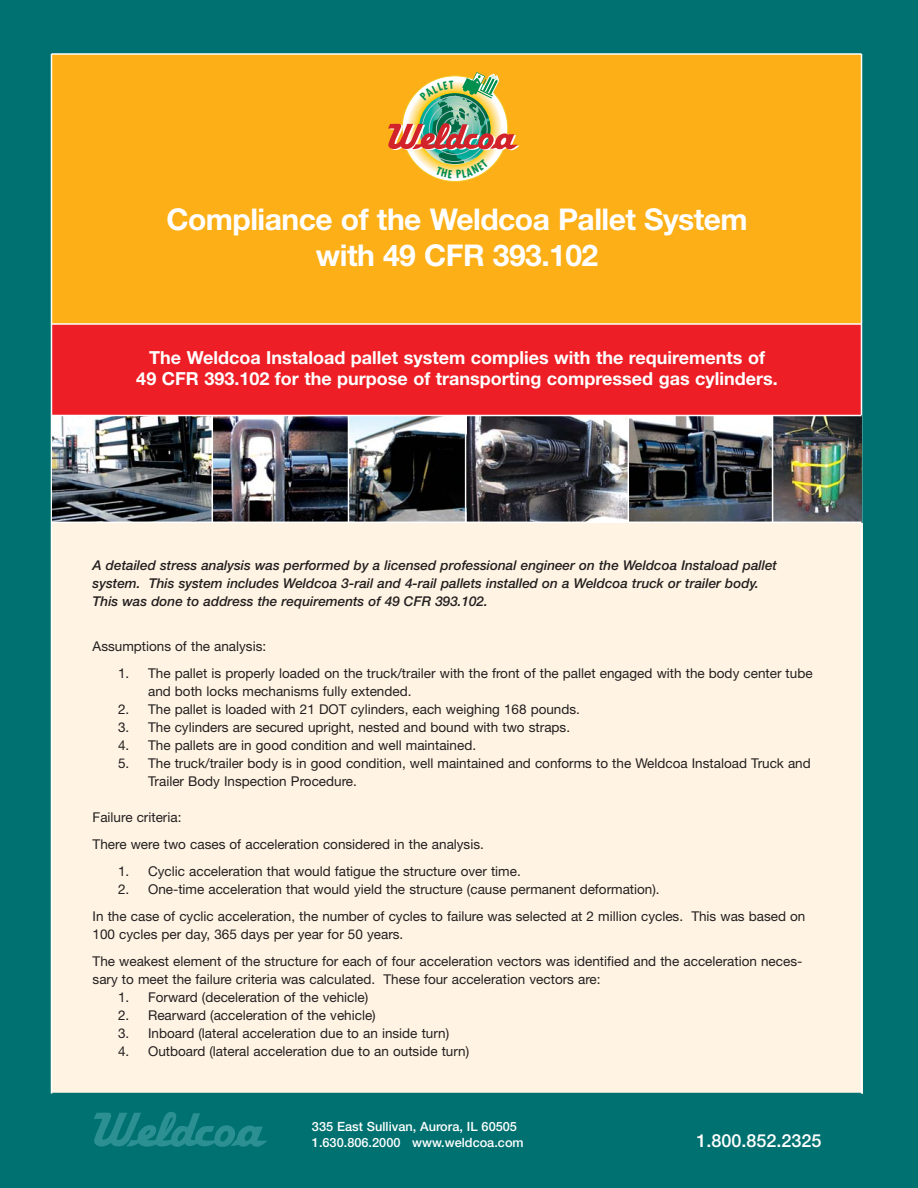
<style>
.page{position:relative;width:918px;height:1188px;background:#007171}
.page>*{position:absolute;margin:0;border:0;box-sizing:border-box;transform-origin:0 0}
.t1{font:700 30px/36px "Helvetica Neue";letter-spacing:-.015em;color:#fff;text-align:center}
.t2{font:700 18px/21.6px "Helvetica Neue";color:#fff;text-align:center}
.t3{font:500 18px "Helvetica Neue";color:#fff}
.t4{font:13.5px/27px "Helvetica Neue";color:#231f20}
.t5{font:italic 500 13.5px/18px "Helvetica Neue";color:#231f20}
.t6{font:500 12.75px/16.5px "Helvetica Neue";color:#fff}
</style>
<div class="page">
<div style="left:51px;top:324px;width:811px;height:92px;background:#ed1e25"></div>
<div style="left:52px;top:524px;width:810px;height:570px;background:#fff4e3"></div>
<svg style="left:94px;top:1112px;width:173px;height:35px"></svg>
<hr style="left:52px;top:1093px;width:810px;height:1px;background:#007171">
<div style="left:51px;top:54px;width:811px;height:270px;background:#fcaf17"></div>
<hr style="left:51px;top:323px;width:810px;height:2px;background:#fff">
<hr style="left:51px;top:53px;width:810px;height:2px;background:#fff">
<hr style="left:51px;top:54px;width:1px;height:1040px;background:#fff">
<hr style="left:861px;top:54px;width:1px;height:1040px;background:#fff">
<img style="left:350px;top:416px;width:511px;height:106px">
<img style="left:53px;top:416px;width:159px;height:106px">
<img style="left:214px;top:417px;width:134px;height:105px">
<hr style="left:51px;top:415px;width:810px;height:1px;background:#fff">
<hr style="left:51px;top:522px;width:810px;height:1px;background:#fff">
<hr style="left:772px;top:416px;width:1px;height:106px;background:#fff">
<hr style="left:212px;top:416px;width:1px;height:106px;background:#fff">
<hr style="left:348px;top:416px;width:1px;height:106px;background:#fff">
<hr style="left:465px;top:416px;width:1px;height:106px;background:#fff">
<hr style="left:628px;top:416px;width:1px;height:106px;background:#fff">
<img style="left:388px;top:72px;width:132px;height:106px">
<h1 class="t1" style="left:166px;top:204px;width:583px">Compliance of the Weldcoa Pallet System with 49 CFR 393.102</h1>
<h2 class="t2" style="left:136px;top:348px;width:643px">The Weldcoa Instaload pallet system complies with the requirements of<br>49 CFR 393.102 for the purpose of transporting compressed gas cylinders.</h2>
<p class="t5" style="left:93px;top:557px;width:686px">A detailed stress analysis was performed by a licensed professional engineer on the Weldcoa Instaload pallet system. This system includes Weldcoa 3-rail and 4-rail pallets installed on a Weldcoa truck or trailer body.<br>This was done to address the requirements of 49 CFR 393.102.</p>
<p class="t4" style="left:93px;top:634px;width:175px">Assumptions of the analysis:</p>
<p class="t4" style="left:148px;top:665px;width:666px;line-height:18px;text-indent:-30px">1. The pallet is properly loaded on the truck/trailer with the front of the pallet engaged with the body center tube and both locks mechanisms fully extended.</p>
<p class="t4" style="left:118px;top:697px;width:463px">2. The pallet is loaded with 21 DOT cylinders, each weighing 168 pounds.</p>
<p class="t4" style="left:118px;top:715px;width:453px">3. The cylinders are secured upright, nested and bound with two straps.</p>
<p class="t4" style="left:118px;top:733px;width:359px">4. The pallets are in good condition and well maintained.</p>
<p class="t4" style="left:148px;top:755px;width:664px;line-height:18px;text-indent:-30px">5. The truck/trailer body is in good condition, well maintained and conforms to the Weldcoa Instaload Truck and<br>Trailer Body Inspection Procedure.</p>
<p class="t4" style="left:93px;top:805px;width:393px">Failure criteria:<br>There were two cases of acceleration considered in the analysis.</p>
<p class="t4" style="left:118px;top:859px;width:404px">1. Cyclic acceleration that would fatigue the structure over time.</p>
<p class="t4" style="left:93px;top:877px;width:714px;text-indent:26px">2. One-time acceleration that would yield the structure (cause permanent deformation).<br>In the case of cyclic acceleration, the number of cycles to failure was selected at 2 million cycles. This was based on</p>
<p class="t4" style="left:93px;top:922px;width:711px">100 cycles per day, 365 days per year for 50 years.<br>The weakest element of the structure for each of four acceleration vectors was identified and the acceleration neces-</p>
<p class="t4" style="left:93px;top:967px;width:510px">sary to meet the failure criteria was calculated. These four acceleration vectors are:</p>
<p class="t4" style="left:118px;top:985px;width:252px">1. Forward (deceleration of the vehicle)</p>
<p class="t4" style="left:118px;top:1003px;width:259px">2. Rearward (acceleration of the vehicle)</p>
<p class="t4" style="left:118px;top:1021px;width:333px">3. Inboard (lateral acceleration due to an inside turn)</p>
<p class="t4" style="left:118px;top:1039px;width:353px">4. Outboard (lateral acceleration due to an outside turn)</p>
<p class="t6" style="left:312px;top:1119px;width:213px">335 East Sullivan, Aurora, IL 60505<br>1.630.806.2000 www.weldcoa.com</p>
<h2 class="t3" style="left:697px;top:1134px;width:127px">1.800.852.2325</h2>
</div>
